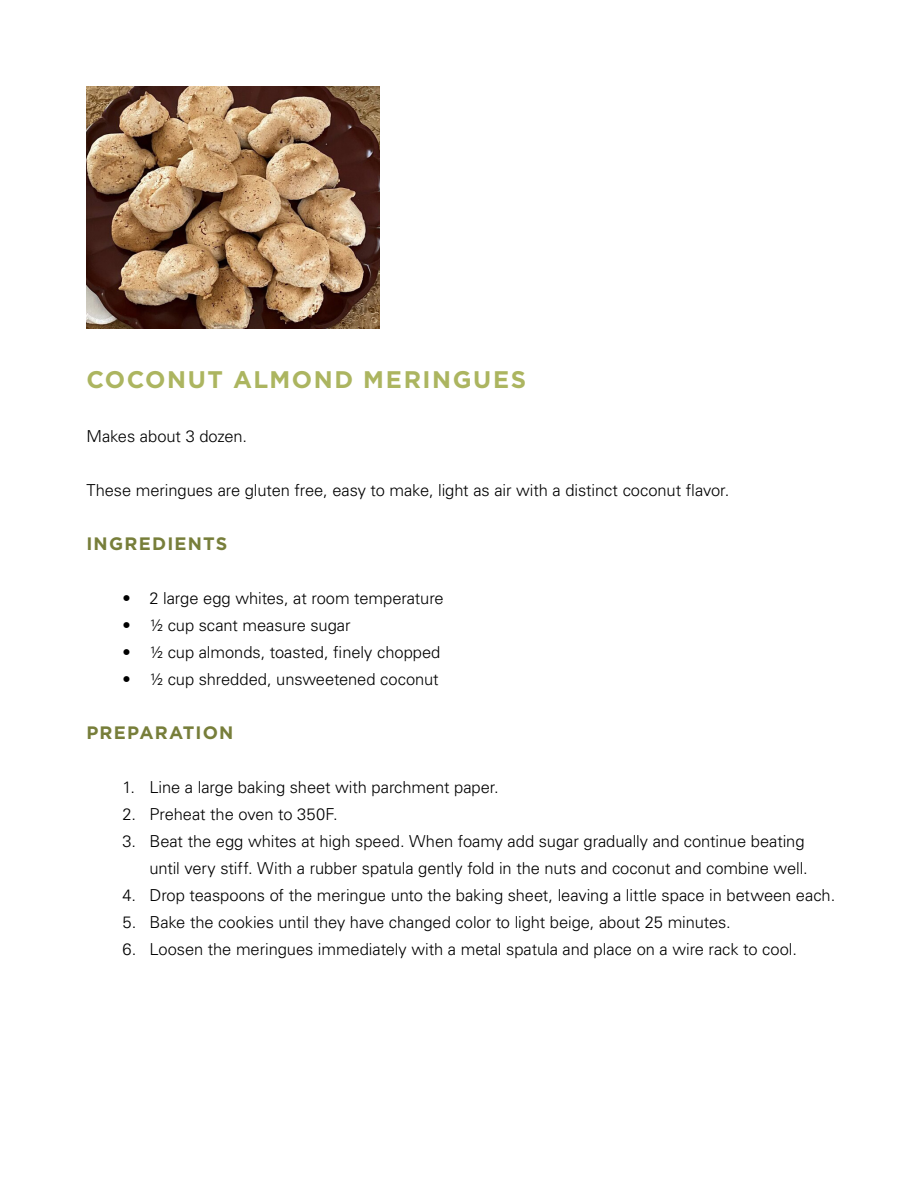
<style>
.page{position:relative;width:918px;height:1188px;background:#fff}
.page>*{position:absolute;margin:0;border:0;box-sizing:border-box;transform-origin:0 0}
.t1{font:700 24px "Gotham";letter-spacing:.065em;color:#acb560}
.t2{font:700 18px "Gotham";letter-spacing:.065em;color:#777e3a}
.t3{font:300 16.5px/27px "Univers";letter-spacing:-.005em;color:#000;text-align:right}
</style>
<div class="page">
<img style="left:86px;top:86px;width:294px;height:243px">
<h1 class="t1" style="left:86px;top:363px;width:441px">COCONUT ALMOND MERINGUES</h1>
<p class="t3" style="left:86px;top:422px;width:162px">Makes about 3 dozen.</p>
<p class="t3" style="left:86px;top:476px;width:644px">These meringues are gluten free, easy to make, light as air with a distinct coconut flavor.</p>
<p class="t2" style="left:86px;top:531px;width:143px">INGREDIENTS</p>
<p class="t3" style="left:122px;top:584px;width:323px">• 2 large egg whites, at room temperature</p>
<p class="t3" style="left:122px;top:611px;width:230px">• ½ cup scant measure sugar</p>
<p class="t3" style="left:122px;top:638px;width:320px">• ½ cup almonds, toasted, finely chopped</p>
<p class="t3" style="left:122px;top:665px;width:318px">• ½ cup shredded, unsweetened coconut</p>
<p class="t2" style="left:86px;top:720px;width:148px">PREPARATION</p>
<p class="t3" style="left:122px;top:773px;width:378px">1. Line a large baking sheet with parchment paper.</p>
<p class="t3" style="left:122px;top:800px;width:217px">2. Preheat the oven to 350F.</p>
<p class="t3" style="left:122px;top:827px;width:687px">3. Beat the egg whites at high speed. When foamy add sugar gradually and continue beating until very stiff. With a rubber spatula gently fold in the nuts and coconut and combine well.</p>
<p class="t3" style="left:122px;top:881px;width:714px">4. Drop teaspoons of the meringue unto the baking sheet, leaving a little space in between each.</p>
<p class="t3" style="left:122px;top:908px;width:610px">5. Bake the cookies until they have changed color to light beige, about 25 minutes.</p>
<p class="t3" style="left:122px;top:935px;width:676px">6. Loosen the meringues immediately with a metal spatula and place on a wire rack to cool.</p>
</div>
